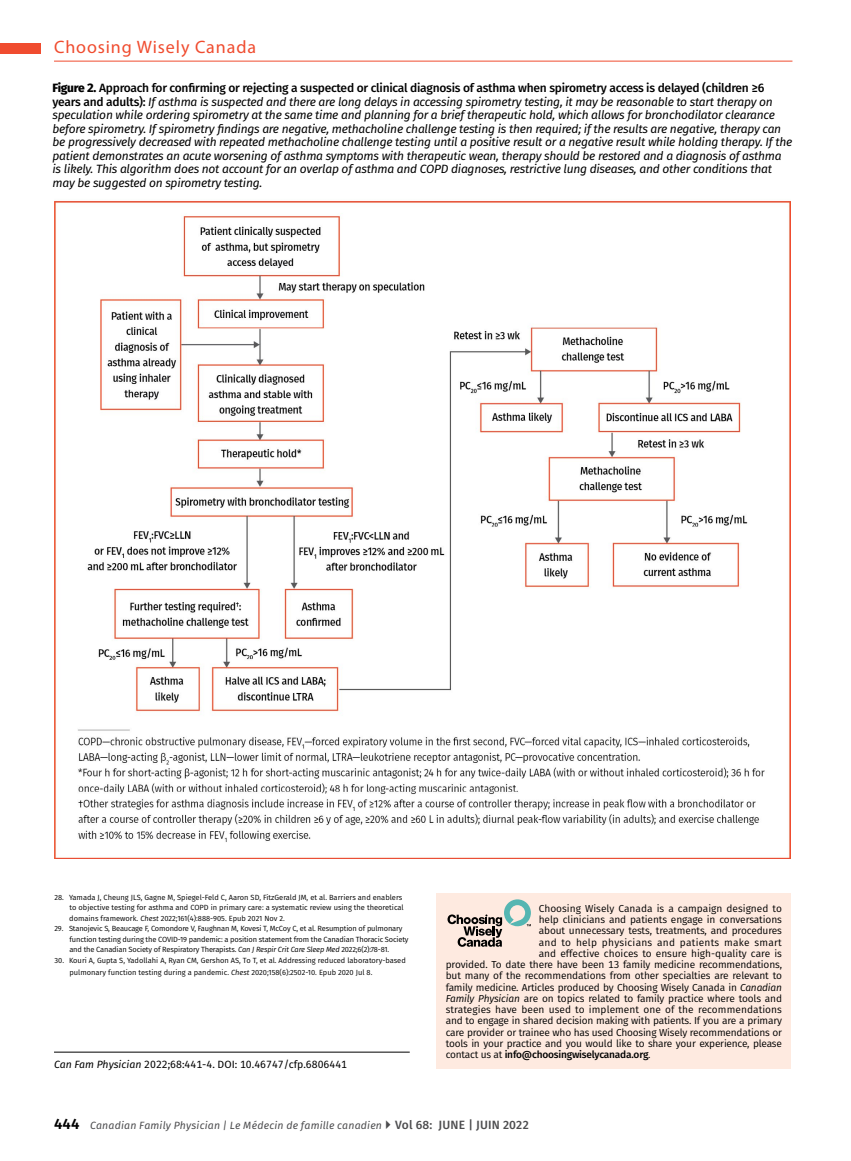
<style>
.page{position:relative;width:851px;height:1161px;background:#fff}
.page>*{position:absolute;margin:0;border:0;box-sizing:border-box;transform-origin:0 0}
.t1{font:18px "Myriad Pro";letter-spacing:.05em;color:#f04c2f}
.t2{font:italic 12px/13.5px "Fira Sans";letter-spacing:-.02em;color:#000}
.t3{font:italic 10.5px "Fira Sans";letter-spacing:.015em;color:#4d4d4f}
.t4{font:10.5px "Fira Sans";color:#000}
.t5{font:10.2px "Fira Sans";letter-spacing:-.015em;color:#000}
.t6{font:10.2px "Fira Sans";letter-spacing:.005em;color:#000}
.t7{font:500 10.2px "Fira Sans";letter-spacing:-.02em;color:#000}
.t8{font:10.2px "Fira Sans";letter-spacing:.025em;color:#000}
.t9{font:7.5px/10.5px "Fira Sans";letter-spacing:-.01em;color:#000}
.s1{font-weight:800;font-style:normal}
.s2{font-weight:500;font-style:normal}
.s3{font-style:italic}
.s4{font-weight:400}
.s5{font-weight:600;font-style:normal;font-size:15px;color:#000}
.s6{font-weight:500;font-style:normal;font-size:12px}
</style>
<div class="page">
<hr style="left:54px;top:61px;width:738px;height:1px;background:#f04c2f">
<div style="left:0;top:44px;width:40px;height:10px;background:#f04c2f"></div>
<hr style="left:54px;top:1052px;width:356px;height:1px;background:#000">
<div style="left:436px;top:893px;width:354px;height:176px;background:#feeae0"></div>
<svg style="left:447px;top:899px;width:84px;height:48px"></svg>
<img style="left:55px;top:201px;width:735px;height:657px">
<h1 class="t1" style="left:54px;top:36px;width:203px">Choosing Wisely Canada</h1>
<p class="t2" style="left:52px;top:81px;width:741px"><span class="s1">Figure 2.</span> <span class="s2">Approach for confirming or rejecting a suspected or clinical diagnosis of asthma when spirometry access is delayed (children ≥6 years and adults):</span> If asthma is suspected and there are long delays in accessing spirometry testing, it may be reasonable to start therapy on speculation while ordering spirometry at the same time and planning for a brief therapeutic hold, which allows for bronchodilator clearance before spirometry. If spirometry findings are negative, methacholine challenge testing is then required; if the results are negative, therapy can be progressively decreased with repeated methacholine challenge testing until a positive result or a negative result while holding therapy. If the patient demonstrates an acute worsening of asthma symptoms with therapeutic wean, therapy should be restored and a diagnosis of asthma is likely. This algorithm does not account for an overlap of asthma and COPD diagnoses, restrictive lung diseases, and other conditions that may be suggested on spirometry testing.</p>
<p class="t9" style="left:69px;top:891px;width:336px;text-indent:-15px">28. Yamada J, Cheung JLS, Gagne M, Spiegel-Feld C, Aaron SD, FitzGerald JM, et al. Barriers and enablers to objective testing for asthma and COPD in primary care: a systematic review using the theoretical domains framework. <span class="s3">Chest</span> 2022;161(4):888-905. Epub 2021 Nov 2.</p>
<p class="t9" style="left:69px;top:923px;width:340px;text-indent:-15px">29. Stanojevic S, Beaucage F, Comondore V, Faughnan M, Kovesi T, McCoy C, et al. Resumption of pulmonary function testing during the COVID-19 pandemic: a position statement from the Canadian Thoracic Society and the Canadian Society of Respiratory Therapists. <span class="s3">Can J Respir Crit Care Sleep Med</span> 2022;6(2):78-81.</p>
<p class="t9" style="left:69px;top:954px;width:338px;line-height:12px;text-indent:-15px">30. Kouri A, Gupta S, Yadollahi A, Ryan CM, Gershon AS, To T, et al. Addressing reduced laboratory-based pulmonary function testing during a pandemic. <span class="s3">Chest</span> 2020;158(6):2502-10. Epub 2020 Jul 8.</p>
<p class="t4" style="left:54px;top:1056px;width:294px"><span class="s3">Can Fam Physician</span> 2022;68:441-4. DOI: 10.46747/cfp.6806441</p>
<p class="t5" style="left:538px;top:901px;width:244px">Choosing Wisely Canada is a campaign designed to</p>
<p class="t5" style="left:538px;top:912px;width:244px">help clinicians and patients engage in conversations</p>
<p class="t5" style="left:538px;top:923px;width:244px">about unnecessary tests, treatments, and procedures</p>
<p class="t8" style="left:538px;top:934px;width:244px">and to help physicians and patients make smart</p>
<p class="t5" style="left:538px;top:946px;width:245px">and effective choices to ensure high-quality care is</p>
<p class="t5" style="left:446px;top:957px;width:338px">provided. To date there have been 13 family medicine recommendations,</p>
<p class="t5" style="left:446px;top:968px;width:338px">but many of the recommendations from other specialties are relevant to</p>
<p class="t5" style="left:446px;top:979px;width:337px">family medicine. Articles produced by Choosing Wisely Canada in <span class="s3">Canadian</span></p>
<p class="t5" style="left:446px;top:991px;width:338px"><span class="s3">Family Physician</span> are on topics related to family practice where tools and</p>
<p class="t6" style="left:446px;top:1002px;width:338px">strategies have been used to implement one of the recommendations</p>
<p class="t5" style="left:446px;top:1013px;width:338px">and to engage in shared decision making with patients. If you are a primary</p>
<p class="t5" style="left:446px;top:1024px;width:338px">care provider or trainee who has used Choosing Wisely recommendations or</p>
<p class="t5" style="left:446px;top:1036px;width:338px">tools in your practice and you would like to share your experience, please</p>
<p class="t7" style="left:446px;top:1046px;width:206px"><span class="s4">contact us at</span> info@choosingwiselycanada.org<span class="s4">.</span></p>
<p class="t3" style="left:54px;top:1117px;width:476px"><span class="s5">444</span> Canadian Family Physician | Le Médecin de famille canadien <span class="s6">Vol 68: JUNE | JUIN 2022</span></p>
</div>
